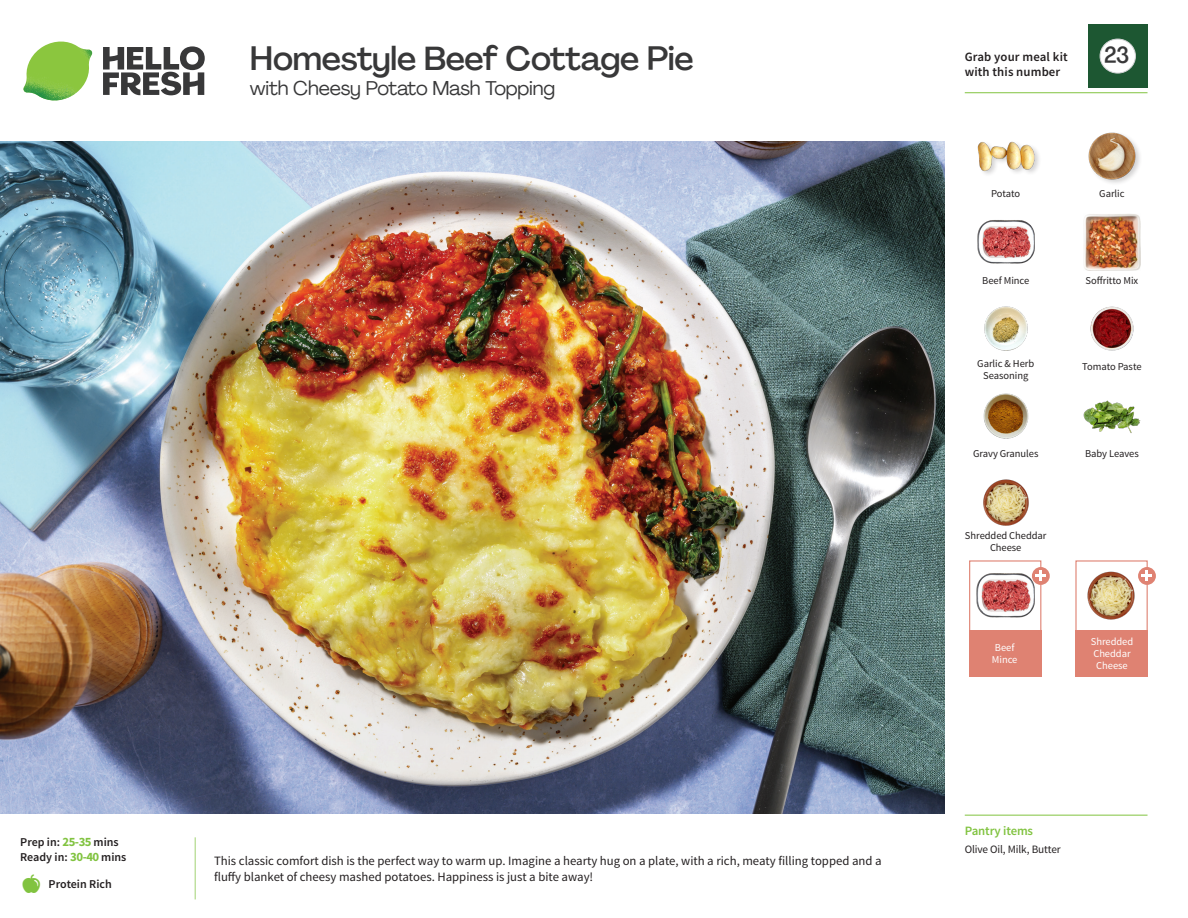
<style>
.page{position:relative;width:1188px;height:918px;background:#fff}
.page>*{position:absolute;margin:0;border:0;box-sizing:border-box;transform-origin:0 0}
._15_Titel_UK{font:500 33px "Agrandir";letter-spacing:-.01em;color:#383839}
._002_Label_Nr{font:500 22.8px "Agrandir";color:#383839;scale:.94 1}
._15_Titel_UK-2{font:19.5px "Agrandir";letter-spacing:-.01em;color:#383839}
.Step_6_Text_AU{font:12.75px/16.5px "Source Sans Pro";color:#231f20}
.t1{font:600 12.75px/15px "Source Sans Pro";letter-spacing:.01em;color:#231f20}
._04_Headers_Front{font:600 12.75px "Source Sans Pro";letter-spacing:-.01em;color:#81c340}
._04_Intro{font:600 12px "Source Sans Pro";color:#231f20}
._05_Pantry{font:11.25px "Source Sans Pro";letter-spacing:-.01em;color:#231f20}
._18_FRONT_ingredients{font:10.5px/12px "Source Sans Pro";letter-spacing:-.005em;color:#231f20;text-align:center}
._18_FRONT_ingredients-2{font:10.5px/12px "Source Sans Pro";letter-spacing:-.005em;color:#fff}
.s1{font-weight:700;font-size:12.75px;color:#81c340}
</style>
<div class="page">
<svg style="left:103px;top:46px;width:102px;height:49px"></svg>
<img style="left:23px;top:42px;width:69px;height:59px">
<img style="left:0;top:142px;width:945px;height:672px">
<div style="left:1075px;top:560px;width:73px;height:73px;border:1px solid #df8272"></div>
<div style="left:1075px;top:630px;width:73px;height:46px;background:#df8272"></div>
<div style="left:969px;top:630px;width:72px;height:46px;background:#df8272"></div>
<img style="left:1087px;top:570px;width:53px;height:50px">
<div style="left:969px;top:560px;width:72px;height:73px;border:1px solid #df8272"></div>
<img style="left:977px;top:570px;width:57px;height:48px">
<div style="left:1032px;top:567px;width:18px;height:18px;background:#df8272;border-radius:50%"></div>
<svg style="left:1036px;top:571px;width:10px;height:10px"></svg>
<img style="left:1090px;top:306px;width:44px;height:45px">
<img style="left:1083px;top:400px;width:58px;height:33px">
<img style="left:983px;top:393px;width:46px;height:46px">
<img style="left:983px;top:479px;width:46px;height:47px">
<img style="left:984px;top:306px;width:44px;height:45px">
<img style="left:977px;top:220px;width:57px;height:44px">
<img style="left:1083px;top:214px;width:58px;height:57px">
<div style="left:977px;top:141px;width:65px;height:37px;background:#231f20;opacity:.2"></div>
<img style="left:977px;top:141px;width:57px;height:37px">
<img style="left:1088px;top:132px;width:52px;height:51px">
<svg style="left:1138px;top:567px;width:18px;height:18px"></svg>
<svg style="left:1142px;top:571px;width:10px;height:10px"></svg>
<hr style="left:965px;top:815px;width:183px;height:1px;background:#81c340">
<hr style="left:965px;top:92px;width:183px;height:1px;background:#81c340">
<div style="left:1088px;top:24px;width:60px;height:64px;background:#1d5732"></div>
<div style="left:1100px;top:39px;width:35px;height:34px;background:#fff;border-radius:50%"></div>
<div style="left:1100px;top:39px;width:36px;height:34px;border:1px solid #d1d2d4;border-radius:50%"></div>
<p class="_04_Intro" style="left:20px;top:835px;width:100px">Prep in: <span class="s1">25-35</span> mins</p>
<p class="_04_Intro" style="left:20px;top:850px;width:108px">Ready in: <span class="s1">30-40</span> mins</p>
<p class="_04_Intro" style="left:49px;top:876px;width:65px">Protein Rich</p>
<p class="_15_Titel_UK" style="left:250px;top:38px;width:445px">Homestyle Beef Cottage Pie</p>
<p class="_15_Titel_UK-2" style="left:250px;top:76px;width:307px">with Cheesy Potato Mash Topping</p>
<p class="Step_6_Text_AU" style="left:214px;top:852px;width:669px">This classic comfort dish is the perfect way to warm up. Imagine a hearty hug on a plate, with a rich, meaty filling topped and a fluffy blanket of cheesy mashed potatoes. Happiness is just a bite away!</p>
<p class="t1" style="left:965px;top:50px;width:104px">Grab your meal kit with this number</p>
<p class="_002_Label_Nr" style="left:1104px;top:41px;width:28px">23</p>
<p class="_18_FRONT_ingredients" style="left:991px;top:188px;width:31px">Potato</p>
<p class="_18_FRONT_ingredients" style="left:1099px;top:188px;width:27px">Garlic</p>
<p class="_18_FRONT_ingredients" style="left:982px;top:274px;width:48px">Beef Mince</p>
<p class="_18_FRONT_ingredients" style="left:1086px;top:274px;width:54px">Soffritto Mix</p>
<p class="_18_FRONT_ingredients" style="left:977px;top:357px;width:58px">Garlic &amp; Herb</p>
<p class="_18_FRONT_ingredients" style="left:1082px;top:361px;width:61px">Tomato Paste</p>
<p class="_18_FRONT_ingredients" style="left:983px;top:369px;width:47px">Seasoning</p>
<p class="_18_FRONT_ingredients" style="left:973px;top:448px;width:67px">Gravy Granules</p>
<p class="_18_FRONT_ingredients" style="left:965px;top:530px;width:83px">Shredded Cheddar<br>Cheese</p>
<p class="_18_FRONT_ingredients-2" style="left:992px;top:642px;width:27px">Beef<br>Mince</p>
<p class="_18_FRONT_ingredients" style="left:1085px;top:448px;width:55px">Baby Leaves</p>
<p class="_18_FRONT_ingredients-2" style="left:1091px;top:636px;width:44px">Shredded<br>Cheddar<br>Cheese</p>
<p class="_04_Headers_Front" style="left:965px;top:822px;width:70px">Pantry items</p>
<p class="_05_Pantry" style="left:965px;top:842px;width:98px">Olive Oil, Milk, Butter</p>
</div>
